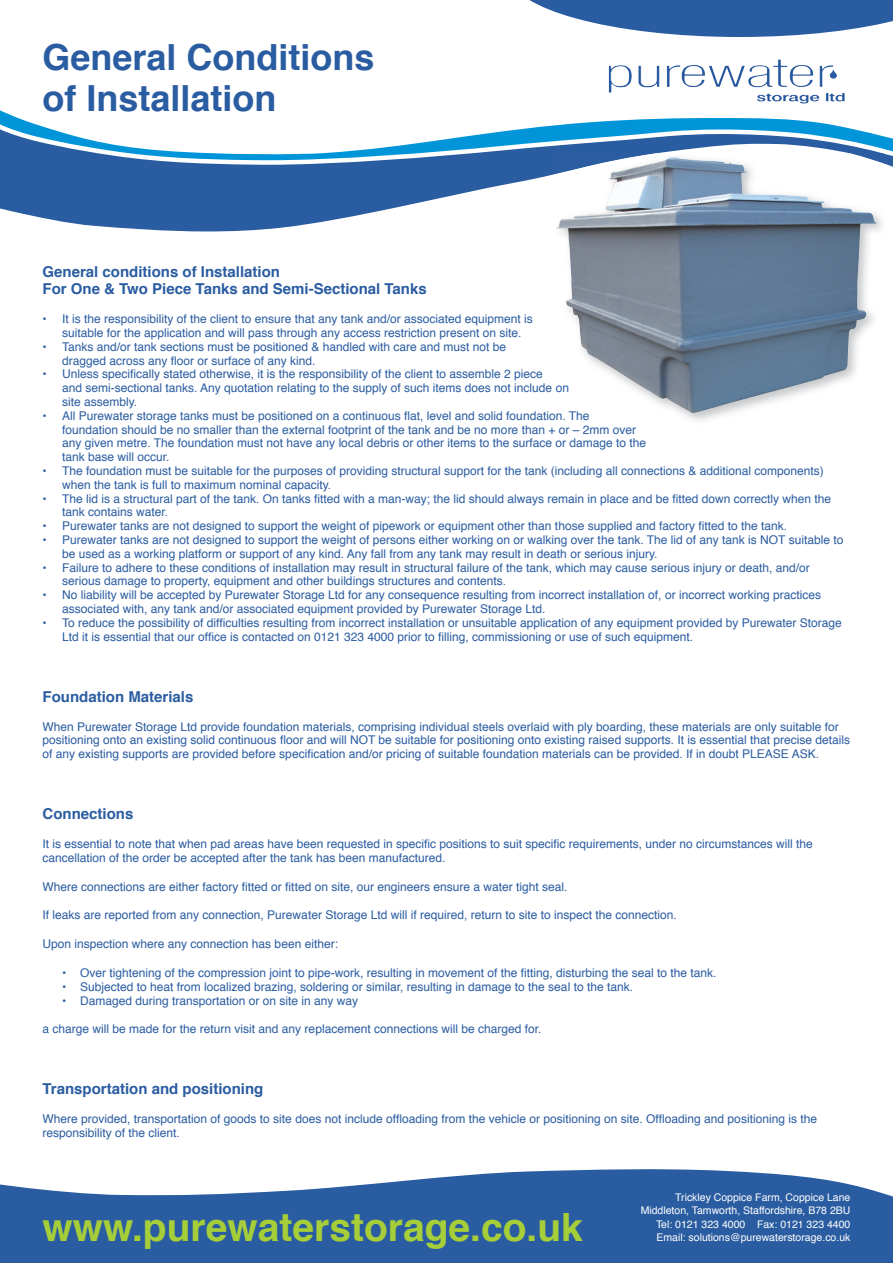
<style>
.page{position:relative;width:893px;height:1263px;background:#fff}
.page>*{position:absolute;margin:0;border:0;box-sizing:border-box;transform-origin:0 0}
.t1{font:700 39px "Helvetica";color:#a6ce39}
.t2{font:700 36px/41.4px "Helvetica";color:#2a5ca1}
.t3{font:700 15px/17.2px "Helvetica";color:#2a5ca1}
.t4{font:12px/13.8px "Helvetica";color:#2a5ca1}
.t5{font:10.5px/13.5px "Helvetica";color:#fff;text-align:right}
</style>
<div class="page">
<svg style="left:529px;top:0;width:364px;height:37px"></svg>
<img style="left:609px;top:59px;width:204px;height:34px">
<svg style="left:0;top:1169px;width:893px;height:94px;background:#4772ad"></svg>
<svg style="left:0;top:120px;width:893px;height:112px"></svg>
<img style="left:553px;top:179px;width:335px;height:242px">
<img style="left:553px;top:153px;width:335px;height:26px">
<img style="left:556px;top:158px;width:223px;height:255px">
<h2 class="t2" style="left:43px;top:37px;width:334px">General Conditions of Installation</h2>
<p class="t3" style="left:43px;top:263px;width:386px">General conditions of Installation<br>For One &amp; Two Piece Tanks and Semi-Sectional Tanks</p>
<p class="t4" style="left:62px;top:312px;width:472px;text-indent:-20px">• It is the responsibility of the client to ensure that any tank and/or associated equipment is suitable for the application and will pass through any access restriction present on site.</p>
<p class="t4" style="left:62px;top:340px;width:446px;text-indent:-20px">• Tanks and/or tank sections must be positioned &amp; handled with care and must not be dragged across any floor or surface of any kind.</p>
<p class="t4" style="left:62px;top:368px;width:508px;text-indent:-20px">• Unless specifically stated otherwise, it is the responsibility of the client to assemble 2 piece<br>and semi-sectional tanks. Any quotation relating to the supply of such items does not include on site assembly.</p>
<p class="t4" style="left:62px;top:409px;width:586px;text-indent:-20px">• All Purewater storage tanks must be positioned on a continuous flat, level and solid foundation. The foundation should be no smaller than the external footprint of the tank and be no more than + or – 2mm over any given metre. The foundation must not have any local debris or other items to the surface or damage to the tank base will occur.</p>
<p class="t4" style="left:62px;top:464px;width:763px;text-indent:-20px">• The foundation must be suitable for the purposes of providing structural support for the tank (including all connections &amp; additional components) when the tank is full to maximum nominal capacity.</p>
<p class="t4" style="left:62px;top:492px;width:771px;text-indent:-20px">• The lid is a structural part of the tank. On tanks fitted with a man-way; the lid should always remain in place and be fitted down correctly when the tank contains water.</p>
<p class="t4" style="left:43px;top:519px;width:746px">• Purewater tanks are not designed to support the weight of pipework or equipment other than those supplied and factory fitted to the tank.</p>
<p class="t4" style="left:62px;top:533px;width:783px;text-indent:-20px">• Purewater tanks are not designed to support the weight of persons either working on or walking over the tank. The lid of any tank is NOT suitable to be used as a working platform or support of any kind. Any fall from any tank may result in death or serious injury.</p>
<p class="t4" style="left:62px;top:561px;width:749px;text-indent:-20px">• Failure to adhere to these conditions of installation may result in structural failure of the tank, which may cause serious injury or death, and/or serious damage to property, equipment and other buildings structures and contents.</p>
<p class="t4" style="left:62px;top:588px;width:760px;text-indent:-20px">• No liability will be accepted by Purewater Storage Ltd for any consequence resulting from incorrect installation of, or incorrect working practices associated with, any tank and/or associated equipment provided by Purewater Storage Ltd.</p>
<p class="t4" style="left:62px;top:616px;width:781px;text-indent:-20px">• To reduce the possibility of difficulties resulting from incorrect installation or unsuitable application of any equipment provided by Purewater Storage<br>Ltd it is essential that our office is contacted on 0121 323 4000 prior to filling, commissioning or use of such equipment.</p>
<p class="t3" style="left:43px;top:688px;width:152px">Foundation Materials</p>
<p class="t4" style="left:43px;top:720px;width:809px">When Purewater Storage Ltd provide foundation materials, comprising individual steels overlaid with ply boarding, these materials are only suitable for positioning onto an existing solid continuous floor and will NOT be suitable for positioning onto existing raised supports. It is essential that precise details of any existing supports are provided before specification and/or pricing of suitable foundation materials can be provided. If in doubt PLEASE ASK.</p>
<p class="t3" style="left:43px;top:805px;width:92px">Connections</p>
<p class="t4" style="left:43px;top:837px;width:772px">It is essential to note that when pad areas have been requested in specific positions to suit specific requirements, under no circumstances will the cancellation of the order be accepted after the tank has been manufactured.</p>
<p class="t4" style="left:43px;top:880px;width:526px">Where connections are either factory fitted or fitted on site, our engineers ensure a water tight seal.</p>
<p class="t4" style="left:43px;top:909px;width:636px">If leaks are reported from any connection, Purewater Storage Ltd will if required, return to site to inspect the connection.</p>
<p class="t4" style="left:43px;top:937px;width:297px">Upon inspection where any connection has been either:</p>
<p class="t4" style="left:62px;top:966px;width:656px">• Over tightening of the compression joint to pipe-work, resulting in movement of the fitting, disturbing the seal to the tank.</p>
<p class="t4" style="left:62px;top:980px;width:572px">• Subjected to heat from localized brazing, soldering or similar, resulting in damage to the seal to the tank.</p>
<p class="t4" style="left:62px;top:994px;width:298px">• Damaged during transportation or on site in any way</p>
<p class="t4" style="left:43px;top:1023px;width:500px">a charge will be made for the return visit and any replacement connections will be charged for.</p>
<p class="t3" style="left:43px;top:1081px;width:222px">Transportation and positioning</p>
<p class="t4" style="left:43px;top:1112px;width:776px">Where provided, transportation of goods to site does not include offloading from the vehicle or positioning on site. Offloading and positioning is the responsibility of the client.</p>
<h1 class="t1" style="left:43px;top:1196px;width:542px">www.purewaterstorage.co.uk</h1>
<p class="t5" style="left:641px;top:1190px;width:211px">Trickley Coppice Farm, Coppice Lane<br>Middleton, Tamworth, Staffordshire, B78 2BU<br>Tel: 0121 323 4000 Fax: 0121 323 4400</p>
<p class="t5" style="left:656px;top:1231px;width:195px">Email: solutions@purewaterstorage.co.uk</p>
</div>
